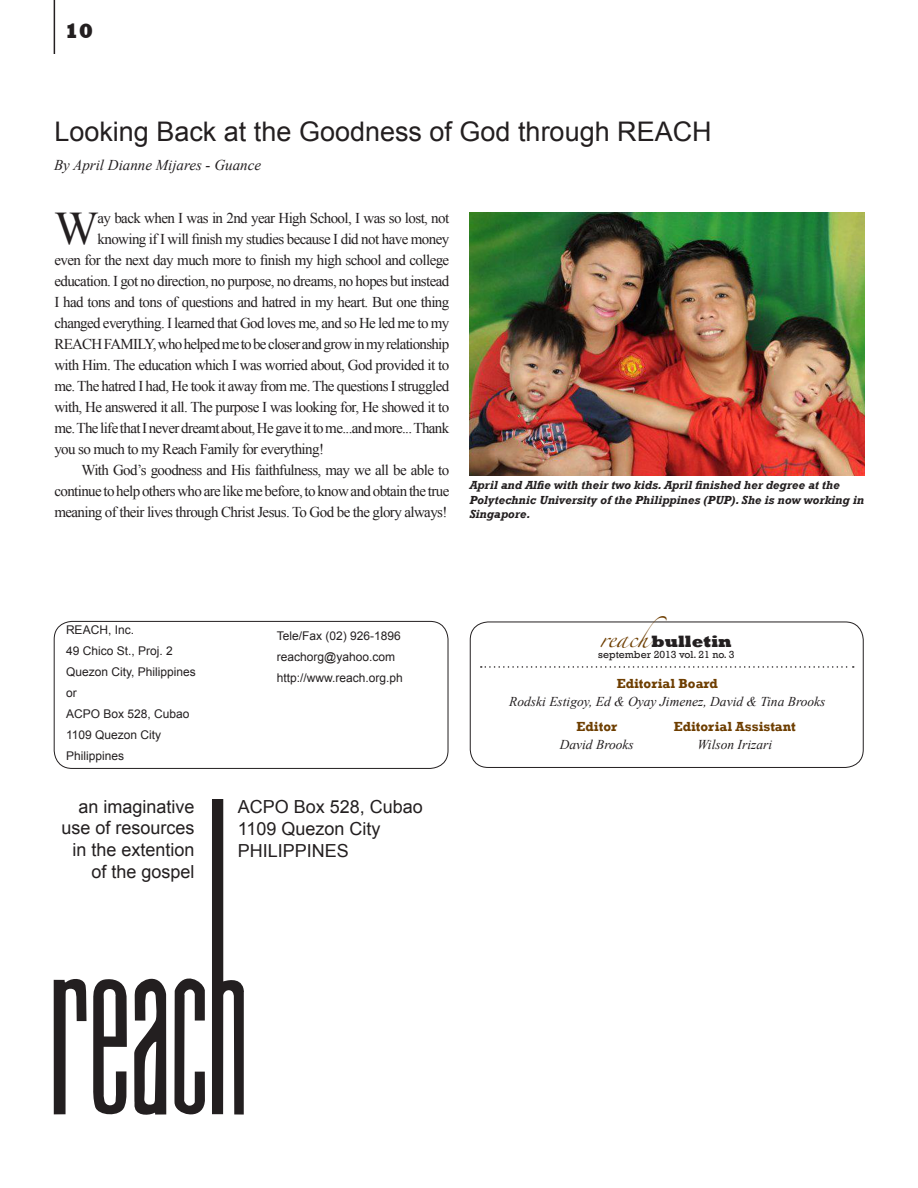
<style>
.page{position:relative;width:918px;height:1188px;background:#fff}
.page>*{position:absolute;margin:0;border:0;box-sizing:border-box;transform-origin:0 0}
._1st_Para_Sm{font:46.65px "Times New Roman";color:#231f20}
.Headline_3{font:27px "Arial";color:#231f20}
._1st_Para_Lg{font:800 21px "Rockwell";color:#231f20}
.t1{font:18px "Arial";color:#231f20}
.Author_Note{font:800 16.8px "Rockwell";color:#231f20}
.Author_Note-2{font:16.8px "Zapfino";color:#6e3e00}
._1st_Para_Sm-2{font:15px/21px "Times New Roman";letter-spacing:-.04em;color:#231f20;text-align:justify}
.Headline_3-2{font:italic 15px "Times New Roman";color:#231f20}
.t2{font:italic 13.5px "Times New Roman";color:#231f20}
.t3{font:700 13.5px "Rockwell";color:#6e3e00}
.Body_text{font:12px "Arial";color:#231f20}
.t4{font:italic 700 12px/14.4px "Rockwell";color:#231f20}
.Headline_1{font:10.5px "Rockwell";color:#231f20}
</style>
<div class="page">
<svg style="left:54px;top:979px;width:33px;height:135px"></svg>
<svg style="left:93px;top:979px;width:34px;height:136px"></svg>
<svg style="left:134px;top:978px;width:32px;height:137px"></svg>
<svg style="left:212px;top:800px;width:32px;height:315px"></svg>
<svg style="left:174px;top:978px;width:31px;height:137px"></svg>
<div style="left:470px;top:622px;width:393px;height:146px;border:1px solid #231f20;border-radius:18px"></div>
<div style="left:54px;top:621px;width:394px;height:148px;border:1px solid #231f20;border-radius:18px"></div>
<svg style="left:481px;top:666px;width:373px;height:2px"></svg>
<hr style="left:54px;top:0;width:1px;height:54px;background:#231f20">
<img style="left:470px;top:213px;width:394px;height:263px">
<p class="_1st_Para_Lg" style="left:64px;top:19px;width:30px">10</p>
<p class="Headline_3" style="left:54px;top:114px;width:659px">Looking Back at the Goodness of God through REACH</p>
<p class="Headline_3-2" style="left:54px;top:154px;width:209px">By April Dianne Mijares - Guance</p>
<p class="_1st_Para_Sm" style="left:54px;top:197px;width:46px">W</p>
<p class="_1st_Para_Sm-2" style="left:98px;top:207px;width:353px">ay back when I was in 2nd year High School, I was so lost, not</p>
<p class="_1st_Para_Sm-2" style="left:98px;top:228px;width:353px">knowing if I will finish my studies because I did not have money</p>
<p class="_1st_Para_Sm-2" style="left:54px;top:249px;width:396px">even for the next day much more to finish my high school and college</p>
<p class="_1st_Para_Sm-2" style="left:54px;top:270px;width:396px">education. I got no direction, no purpose, no dreams, no hopes but instead</p>
<p class="_1st_Para_Sm-2" style="left:54px;top:291px;width:396px">I had tons and tons of questions and hatred in my heart. But one thing</p>
<p class="_1st_Para_Sm-2" style="left:54px;top:312px;width:396px">changed everything. I learned that God loves me, and so He led me to my</p>
<p class="_1st_Para_Sm-2" style="left:54px;top:333px;width:396px">REACH FAMILY, who helped me to be closer and grow in my relationship</p>
<p class="_1st_Para_Sm-2" style="left:54px;top:354px;width:396px">with Him. The education which I was worried about, God provided it to</p>
<p class="_1st_Para_Sm-2" style="left:54px;top:375px;width:396px">me. The hatred I had, He took it away from me. The questions I struggled</p>
<p class="_1st_Para_Sm-2" style="left:54px;top:396px;width:396px">with, He answered it all. The purpose I was looking for, He showed it to</p>
<p class="_1st_Para_Sm-2" style="left:54px;top:417px;width:397px">me. The life that I never dreamt about, He gave it to me...and more... Thank</p>
<p class="_1st_Para_Sm-2" style="left:54px;top:438px;width:271px">you so much to my Reach Family for everything!</p>
<p class="_1st_Para_Sm-2" style="left:54px;top:459px;width:397px;text-indent:27px">With God’s goodness and His faithfulness, may we all be able to continue to help others who are like me before, to know and obtain the true meaning of their lives through Christ Jesus. To God be the glory always!</p>
<p class="t4" style="left:470px;top:479px;width:396px">April and Alfie with their two kids. April finished her degree at the<br>Polytechnic University of the Philippines (PUP). She is now working in<br>Singapore.</p>
<p class="Body_text" style="left:66px;top:622px;width:70px">REACH, Inc.</p>
<p class="Body_text" style="left:66px;top:643px;width:108px">49 Chico St., Proj. 2</p>
<p class="Body_text" style="left:66px;top:664px;width:131px">Quezon City, Philippines</p>
<p class="Body_text" style="left:66px;top:685px;width:12px">or</p>
<p class="Body_text" style="left:66px;top:706px;width:125px">ACPO Box 528, Cubao</p>
<p class="Body_text" style="left:66px;top:727px;width:97px">1109 Quezon City</p>
<p class="Body_text" style="left:66px;top:748px;width:60px">Philippines</p>
<p class="t1" style="left:79px;top:795px;width:118px">an imaginative</p>
<p class="t1" style="left:62px;top:816px;width:135px">use of resources</p>
<p class="t1" style="left:73px;top:838px;width:124px">in the extention</p>
<p class="t1" style="left:92px;top:860px;width:105px">of the gospel</p>
<p class="Author_Note-2" style="left:600px;top:631px;width:69px">reach</p>
<p class="Body_text" style="left:277px;top:628px;width:126px">Tele/Fax (02) 926-1896</p>
<p class="Body_text" style="left:277px;top:649px;width:120px">reachorg@yahoo.com</p>
<p class="Body_text" style="left:277px;top:670px;width:128px">http://www.reach.org.ph</p>
<p class="t3" style="left:617px;top:676px;width:103px">Editorial Board</p>
<p class="t2" style="left:509px;top:693px;width:318px">Rodski Estigoy, Ed &amp; Oyay Jimenez, David &amp; Tina Brooks</p>
<p class="t3" style="left:576px;top:719px;width:42px">Editor</p>
<p class="t3" style="left:674px;top:719px;width:124px">Editorial Assistant</p>
<p class="t2" style="left:560px;top:735px;width:76px">David Brooks</p>
<p class="t2" style="left:697px;top:735px;width:76px">Wilson Irizari</p>
<p class="Author_Note" style="left:651px;top:632px;width:82px">bulletin</p>
<p class="Headline_1" style="left:598px;top:649px;width:138px">september 2013 vol. 21 no. 3</p>
<p class="t1" style="left:238px;top:795px;width:187px">ACPO Box 528, Cubao</p>
<p class="t1" style="left:238px;top:817px;width:144px">1109 Quezon City</p>
<p class="t1" style="left:238px;top:839px;width:113px">PHILIPPINES</p>
</div>
